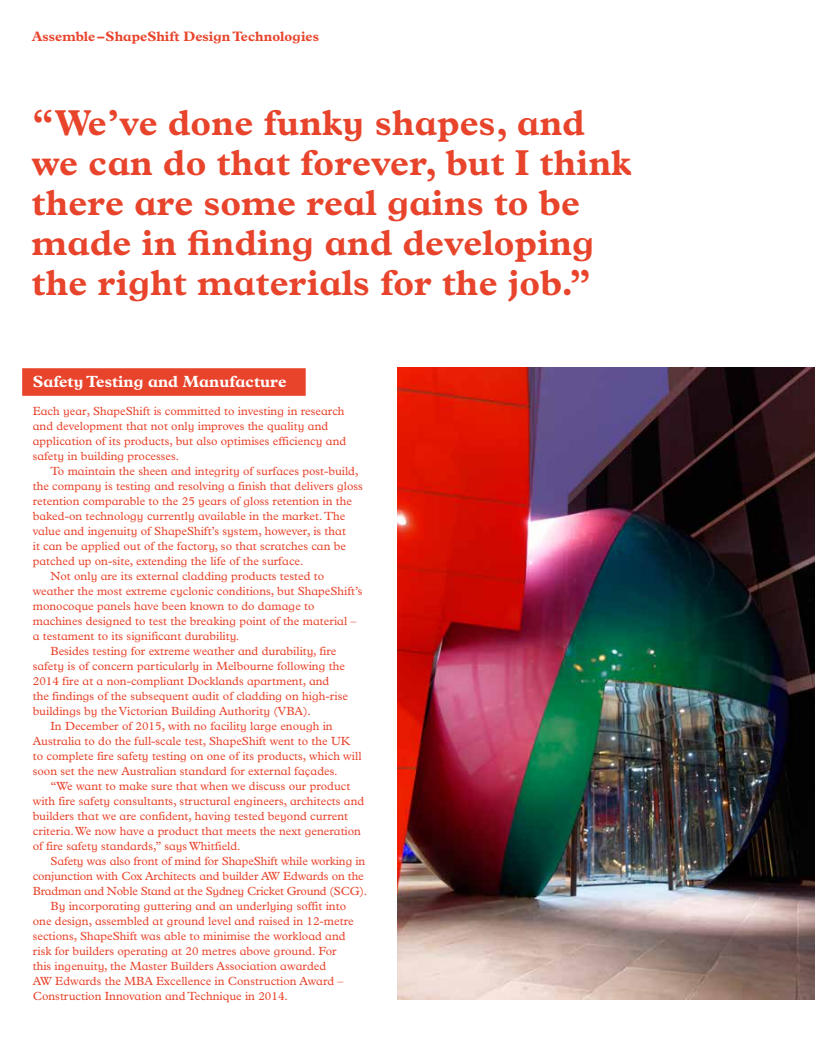
<style>
.page{position:relative;width:815px;height:1053px;background:#fff}
.page>*{position:absolute;margin:0;border:0;box-sizing:border-box;transform-origin:0 0}
.t1{font:700 36.25px/40px "Plantin Infant MT Std";letter-spacing:.005em;color:#e8442c}
.t2{font:700 16.25px "Plantin Infant MT Std";color:#fff}
.t3{font:700 13.75px "Plantin Infant MT Std";color:#e8442c}
.t4{font:11.88px/15px "Plantin Infant MT Std";color:#e8442c}
.t5{font:11.88px "Plantin Infant MT Std";letter-spacing:-.02em;color:#e8442c}
</style>
<div class="page">
<div style="left:23px;top:369px;width:282px;height:26px;background:#e8442c"></div>
<img style="left:398px;top:367px;width:417px;height:632px">
<p class="t3" style="left:32px;top:29px;width:289px">Assemble – ShapeShift Design Technologies</p>
<h1 class="t1" style="left:32px;top:102px;width:601px">“We’ve done funky shapes, and we can do that forever, but I think there are some real gains to be made in finding and developing the right materials for the job.”</h1>
<h2 class="t2" style="left:33px;top:371px;width:255px">Safety Testing and Manufacture</h2>
<p class="t4" style="left:33px;top:403px;width:315px">Each year, ShapeShift is committed to investing in research and development that not only improves the quality and application of its products, but also optimises efficiency and safety in building processes.</p>
<p class="t4" style="left:51px;top:463px;width:310px">To maintain the sheen and integrity of surfaces post-build,</p>
<p class="t4" style="left:33px;top:478px;width:332px">the company is testing and resolving a finish that delivers gloss</p>
<p class="t4" style="left:33px;top:493px;width:321px">retention comparable to the 25 years of gloss retention in the</p>
<p class="t4" style="left:33px;top:508px;width:314px">baked-on technology currently available in the market. The</p>
<p class="t4" style="left:33px;top:523px;width:315px">value and ingenuity of ShapeShift’s system, however, is that</p>
<p class="t4" style="left:33px;top:538px;width:315px">it can be applied out of the factory, so that scratches can be</p>
<p class="t4" style="left:33px;top:553px;width:272px">patched up on-site, extending the life of the surface.</p>
<p class="t4" style="left:51px;top:568px;width:275px">Not only are its external cladding products tested to</p>
<p class="t4" style="left:33px;top:583px;width:331px">weather the most extreme cyclonic conditions, but ShapeShift’s</p>
<p class="t4" style="left:33px;top:598px;width:283px">monocoque panels have been known to do damage to</p>
<p class="t4" style="left:33px;top:613px;width:325px">machines designed to test the breaking point of the material –</p>
<p class="t4" style="left:33px;top:628px;width:208px">a testament to its significant durability.</p>
<p class="t4" style="left:51px;top:643px;width:287px">Besides testing for extreme weather and durability, fire</p>
<p class="t4" style="left:33px;top:658px;width:314px">safety is of concern particularly in Melbourne following the</p>
<p class="t4" style="left:33px;top:673px;width:298px">2014 fire at a non-compliant Docklands apartment, and</p>
<p class="t4" style="left:33px;top:688px;width:317px">the findings of the subsequent audit of cladding on high-rise</p>
<p class="t4" style="left:33px;top:703px;width:280px">buildings by the Victorian Building Authority (VBA).</p>
<p class="t4" style="left:51px;top:718px;width:284px">In December of 2015, with no facility large enough in</p>
<p class="t4" style="left:33px;top:733px;width:319px">Australia to do the full-scale test, ShapeShift went to the UK</p>
<p class="t4" style="left:33px;top:748px;width:330px">to complete fire safety testing on one of its products, which will</p>
<p class="t4" style="left:33px;top:763px;width:306px">soon set the new Australian standard for external façades.</p>
<p class="t4" style="left:51px;top:778px;width:301px">“We want to make sure that when we discuss our product</p>
<p class="t4" style="left:33px;top:793px;width:333px">with fire safety consultants, structural engineers, architects and</p>
<p class="t4" style="left:33px;top:808px;width:317px">builders that we are confident, having tested beyond current</p>
<p class="t4" style="left:33px;top:823px;width:330px">criteria. We now have a product that meets the next generation</p>
<p class="t4" style="left:33px;top:838px;width:209px">of fire safety standards,” says Whitfield.</p>
<p class="t4" style="left:51px;top:853px;width:316px">Safety was also front of mind for ShapeShift while working in</p>
<p class="t4" style="left:33px;top:868px;width:333px">conjunction with Cox Architects and builder AW Edwards on the</p>
<p class="t5" style="left:33px;top:884px;width:336px">Bradman and Noble Stand at the Sydney Cricket Ground (SCG).</p>
<p class="t4" style="left:51px;top:898px;width:297px">By incorporating guttering and an underlying soffit into</p>
<p class="t4" style="left:33px;top:913px;width:322px">one design, assembled at ground level and raised in 12-metre</p>
<p class="t4" style="left:33px;top:928px;width:314px">sections, ShapeShift was able to minimise the workload and</p>
<p class="t4" style="left:33px;top:943px;width:305px">risk for builders operating at 20 metres above ground. For</p>
<p class="t4" style="left:33px;top:958px;width:295px">this ingenuity, the Master Builders Association awarded</p>
<p class="t4" style="left:33px;top:973px;width:312px">AW Edwards the MBA Excellence in Construction Award –</p>
<p class="t4" style="left:33px;top:988px;width:257px">Construction Innovation and Technique in 2014.</p>
</div>
